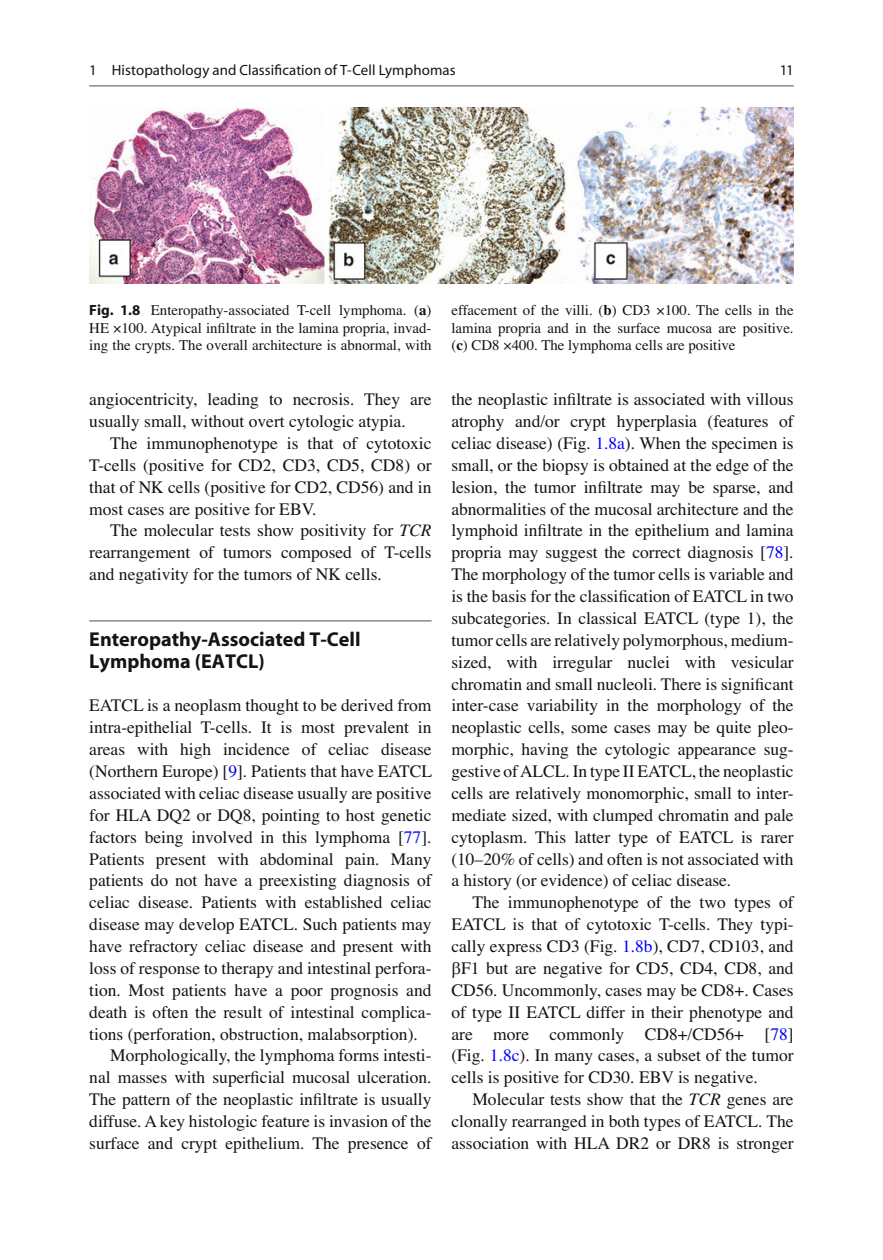
<style>
.page{position:relative;width:883px;height:1260px;background:#fff}
.page>*{position:absolute;margin:0;border:0;box-sizing:border-box;transform-origin:0 0}
.t1{font:700 20.12px/21.9px "Myriad";color:#131413}
.t2{font:17.5px/21.9px "Times";color:#131413;text-align:justify}
.t3{font:14.88px/17.5px "Times";color:#131413;text-align:justify}
.t4{font:14.88px "Myriad";letter-spacing:.005em;color:#131413}
.s1{font-family:"Myriad";font-weight:700}
.s2{font-weight:700}
.s3{font-style:italic}
.s4{color:#00f}
</style>
<div class="page">
<hr style="left:89px;top:85px;width:705px;height:2px;background:#989898">
<hr style="left:89px;top:620px;width:343px;height:2px;background:#989898">
<img style="left:89px;top:107px;width:705px;height:176px">
<p class="t4" style="left:89px;top:64px;width:368px">1 Histopathology and Classi fi cation of T-Cell Lymphomas</p>
<p class="t4" style="left:780px;top:64px;width:15px">11</p>
<p class="t3" style="left:89px;top:303px;width:344px"><span class="s1">Fig. 1.8</span> Enteropathy-associated T-cell lymphoma. ( <span class="s2">a</span> )<br>HE ×100. Atypical in fi ltrate in the lamina propria, invad&shy;ing the crypts. The overall architecture is abnormal, with</p>
<p class="t3" style="left:451px;top:303px;width:344px">effacement of the villi. ( <span class="s2">b</span> ) CD3 ×100. The cells in the lamina propria and in the surface mucosa are positive. ( <span class="s2">c</span> ) CD8 ×400. The lymphoma cells are positive</p>
<p class="t2" style="left:89px;top:390px;width:344px">angiocentricity, leading to necrosis. They are usually small, without overt cytologic atypia.</p>
<p class="t2" style="left:89px;top:434px;width:344px;text-indent:21px">The immunophenotype is that of cytotoxic T-cells (positive for CD2, CD3, CD5, CD8) or that of NK cells (positive for CD2, CD56) and in most cases are positive for EBV.</p>
<p class="t2" style="left:89px;top:521px;width:344px;text-indent:21px">The molecular tests show positivity for <span class="s3">TCR </span>rearrangement of tumors composed of T-cells and negativity for the tumors of NK cells.</p>
<p class="t1" style="left:89px;top:630px;width:273px">Enteropathy-Associated T-Cell<br>Lymphoma (EATCL)</p>
<p class="t2" style="left:89px;top:696px;width:344px">EATCL is a neoplasm thought to be derived from</p>
<p class="t2" style="left:89px;top:718px;width:344px">intra-epithelial T-cells. It is most prevalent in</p>
<p class="t2" style="left:89px;top:740px;width:344px">areas with high incidence of celiac disease</p>
<p class="t2" style="left:89px;top:762px;width:344px">(Northern Europe) [ <span class="s4">9</span> ] . Patients that have EATCL</p>
<p class="t2" style="left:89px;top:784px;width:344px">associated with celiac disease usually are positive</p>
<p class="t2" style="left:89px;top:806px;width:344px">for HLA DQ2 or DQ8, pointing to host genetic</p>
<p class="t2" style="left:89px;top:828px;width:344px">factors being involved in this lymphoma [ <span class="s4">77</span> ] .</p>
<p class="t2" style="left:89px;top:849px;width:344px">Patients present with abdominal pain. Many</p>
<p class="t2" style="left:89px;top:871px;width:344px">patients do not have a preexisting diagnosis of</p>
<p class="t2" style="left:89px;top:893px;width:344px">celiac disease. Patients with established celiac</p>
<p class="t2" style="left:89px;top:915px;width:344px">disease may develop EATCL. Such patients may</p>
<p class="t2" style="left:89px;top:937px;width:344px">have refractory celiac disease and present with</p>
<p class="t2" style="left:89px;top:959px;width:344px">loss of response to therapy and intestinal perfora-</p>
<p class="t2" style="left:89px;top:981px;width:344px">tion. Most patients have a poor prognosis and</p>
<p class="t2" style="left:89px;top:1003px;width:344px">death is often the result of intestinal complica-</p>
<p class="t2" style="left:89px;top:1024px;width:330px">tions (perforation, obstruction, malabsorption).</p>
<p class="t2" style="left:110px;top:1046px;width:323px">Morphologically, the lymphoma forms intesti-</p>
<p class="t2" style="left:89px;top:1068px;width:344px">nal masses with super fi cial mucosal ulceration.</p>
<p class="t2" style="left:89px;top:1090px;width:344px">The pattern of the neoplastic in fi ltrate is usually</p>
<p class="t2" style="left:89px;top:1112px;width:344px">diffuse. A key histologic feature is invasion of the</p>
<p class="t2" style="left:89px;top:1134px;width:344px">surface and crypt epithelium. The presence of</p>
<p class="t2" style="left:451px;top:390px;width:344px">the neoplastic in fi ltrate is associated with villous atrophy and/or crypt hyperplasia (features of celiac disease) (Fig. <span class="s4">1.8a</span> ). When the specimen is small, or the biopsy is obtained at the edge of the lesion, the tumor in fi ltrate may be sparse, and abnormalities of the mucosal architecture and the lymphoid in fi ltrate in the epithelium and lamina propria may suggest the correct diagnosis [ <span class="s4">78</span> ] .<br>The morphology of the tumor cells is variable and is the basis for the classi fi cation of EATCL in two subcategories. In classical EATCL (type 1), the tumor cells are relatively polymorphous, medium&shy;sized, with irregular nuclei with vesicular chromatin and small nucleoli. There is signi fi cant inter-case variability in the morphology of the neoplastic cells, some cases may be quite pleo&shy;morphic, having the cytologic appearance sug&shy;gestive of ALCL. In type II EATCL, the neoplastic cells are relatively monomorphic, small to inter&shy;mediate sized, with clumped chromatin and pale cytoplasm. This latter type of EATCL is rarer (10–20% of cells) and often is not associated with a history (or evidence) of celiac disease.</p>
<p class="t2" style="left:472px;top:893px;width:323px">The immunophenotype of the two types of</p>
<p class="t2" style="left:451px;top:915px;width:344px">EATCL is that of cytotoxic T-cells. They typi-</p>
<p class="t2" style="left:451px;top:937px;width:344px">cally express CD3 (Fig. <span class="s4">1.8b</span> ), CD7, CD103, and</p>
<p class="t2" style="left:461px;top:959px;width:334px">F1 but are negative for CD5, CD4, CD8, and</p>
<p class="t2" style="left:451px;top:981px;width:344px">CD56. Uncommonly, cases may be CD8+. Cases</p>
<p class="t2" style="left:451px;top:1003px;width:344px">of type II EATCL differ in their phenotype and</p>
<p class="t2" style="left:451px;top:1024px;width:344px">are more commonly CD8+/CD56+ [ <span class="s4">78</span> ]</p>
<p class="t2" style="left:451px;top:1046px;width:344px">(Fig. <span class="s4">1.8c</span> ). In many cases, a subset of the tumor</p>
<p class="t2" style="left:451px;top:1068px;width:308px">cells is positive for CD30. EBV is negative.</p>
<p class="t2" style="left:472px;top:1090px;width:323px">Molecular tests show that the <span class="s3">TCR</span> genes are</p>
<p class="t2" style="left:451px;top:1112px;width:344px">clonally rearranged in both types of EATCL. The</p>
<p class="t2" style="left:451px;top:1134px;width:344px">association with HLA DR2 or DR8 is stronger</p>
</div>
